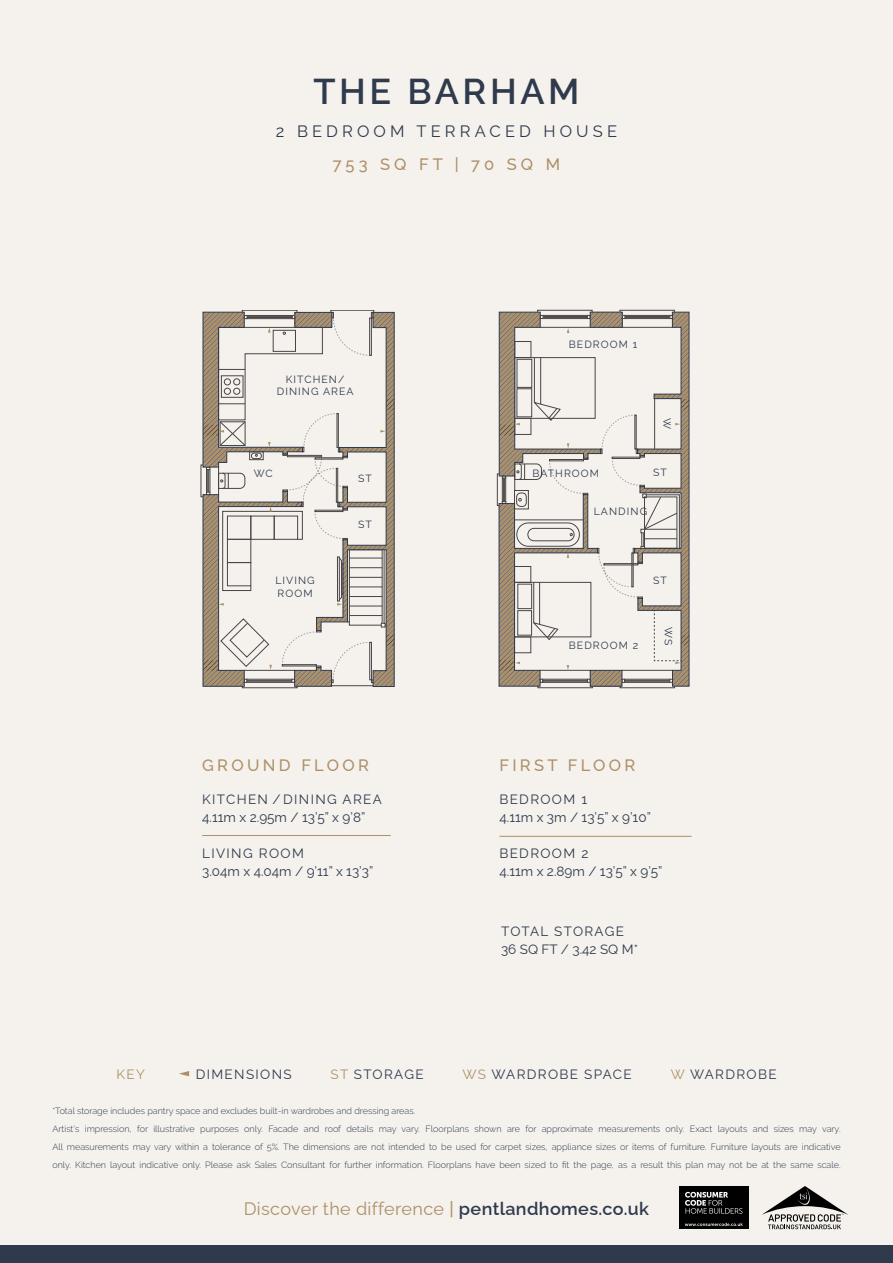
<style>
.page{position:relative;width:893px;height:1263px;background:#f5f2ee}
.page>*{position:absolute;margin:0;border:0;box-sizing:border-box;transform-origin:0 0}
.t1{font:600 36px "Raleway";letter-spacing:.1em;color:#2f3a4c}
.t2{font:18px "Raleway";letter-spacing:.02em;color:#ae9068}
.t3{font:16.5px "Raleway";letter-spacing:.25em;color:#2f3a4c}
.t4{font:500 16.5px "Raleway";letter-spacing:.2em;color:#ae9068}
.t5{font:500 16.5px "Raleway";letter-spacing:.25em;color:#ae9068}
.t6{font:13.5px/18px "Raleway";letter-spacing:.1em;color:#2f3a4c}
.t7{font:13.5px/18px "Raleway";letter-spacing:.075em;color:#2f3a4c}
.t8{font:13.5px "Raleway";color:#ae9068}
.t9{font:10.5px/12.6px "Raleway";letter-spacing:.1em;color:#2f3a4c}
.t10{font:300 9px/18px "Raleway";color:#2f3a4c;text-align:justify}
.s1{color:#ae9068}
.s2{font-weight:500}
.s3{font-weight:600;color:#2f3a4c}
</style>
<div class="page">
<div style="left:0;top:1246px;width:893px;height:17px;background:#2f3a4c"></div>
<svg style="left:179px;top:1071px;width:10px;height:5px"></svg>
<div style="left:497px;top:474px;width:2px;height:32px;border:1px solid #4a4544"></div>
<div style="left:620px;top:310px;width:55px;height:2px;border:1px solid #4a4544"></div>
<div style="left:537px;top:310px;width:55px;height:2px;border:1px solid #4a4544"></div>
<div style="left:538px;top:686px;width:54px;height:2px;border:1px solid #4a4544"></div>
<div style="left:620px;top:686px;width:55px;height:2px;border:1px solid #4a4544"></div>
<svg style="left:499px;top:312px;width:190px;height:375px"></svg>
<div style="left:331px;top:310px;width:43px;height:2px;border:1px solid #4a4544"></div>
<div style="left:242px;top:310px;width:55px;height:2px;border:1px solid #4a4544"></div>
<div style="left:242px;top:686px;width:55px;height:2px;border:1px solid #4a4544"></div>
<svg style="left:202px;top:312px;width:193px;height:375px"></svg>
<hr style="left:202px;top:835px;width:189px;height:1px;background:#ae9068">
<hr style="left:499px;top:836px;width:193px;height:1px;background:#ae9068">
<div style="left:679px;top:1219px;width:70px;height:10px;background:#000"></div>
<svg style="left:685px;top:1223px;width:58px;height:3px"></svg>
<div style="left:679px;top:1186px;width:70px;height:32px;background:#000"></div>
<svg style="left:685px;top:1192px;width:57px;height:22px"></svg>
<svg style="left:762px;top:1186px;width:86px;height:43px"></svg>
<h1 class="t1" style="left:313px;top:78px;width:268px">THE BARHAM</h1>
<h3 class="t3" style="left:276px;top:125px;width:343px">2 BEDROOM TERRACED HOUSE</h3>
<h3 class="t5" style="left:333px;top:157px;width:229px">753 SQ FT | 70 SQ M</h3>
<p class="t9" style="left:569px;top:338px;width:70px">BEDROOM 1</p>
<p class="t9" style="left:277px;top:373px;width:78px;text-align:center">KITCHEN/<br>DINING AREA</p>
<p class="t9" style="left:673px;top:418px;width:12px;rotate:90deg">W</p>
<p class="t9" style="left:254px;top:468px;width:20px">WC</p>
<p class="t9" style="left:358px;top:472px;width:15px">ST</p>
<p class="t9" style="left:358px;top:519px;width:15px">ST</p>
<p class="t9" style="left:653px;top:467px;width:15px">ST</p>
<p class="t9" style="left:532px;top:468px;width:68px">BATHROOM</p>
<p class="t9" style="left:594px;top:505px;width:55px">LANDING</p>
<p class="t9" style="left:275px;top:575px;width:41px">LIVING<br>ROOM</p>
<p class="t9" style="left:653px;top:575px;width:15px">ST</p>
<p class="t9" style="left:569px;top:640px;width:71px">BEDROOM 2</p>
<p class="t9" style="left:674px;top:627px;width:20px;rotate:90deg">WS</p>
<h3 class="t4" style="left:202px;top:758px;width:168px">GROUND FLOOR</h3>
<h3 class="t4" style="left:499px;top:758px;width:138px">FIRST FLOOR</h3>
<h3 class="t6" style="left:202px;top:791px;width:181px">KITCHEN / DINING AREA<br>4.11m x 2.95m / 13’5” x 9’8”</h3>
<h3 class="t6" style="left:202px;top:845px;width:173px">LIVING ROOM<br>3.04m x 4.04m / 9’11” x 13’3”</h3>
<h3 class="t6" style="left:499px;top:791px;width:153px">BEDROOM 1<br>4.11m x 3m / 13’5” x 9’10”</h3>
<h3 class="t6" style="left:499px;top:845px;width:165px">BEDROOM 2<br>4.11m x 2.89m / 13’5” x 9’5”</h3>
<h3 class="t7" style="left:501px;top:923px;width:138px">TOTAL STORAGE<br>36 SQ FT / 3.42 SQ M*</h3>
<h3 class="t8" style="left:116px;top:1069px;width:30px">KEY</h3>
<h3 class="t6" style="left:196px;top:1066px;width:97px">DIMENSIONS</h3>
<h3 class="t6" style="left:331px;top:1066px;width:94px"><span class="s1">ST</span> STORAGE</h3>
<h3 class="t6" style="left:463px;top:1066px;width:171px"><span class="s1">WS</span> WARDROBE SPACE</h3>
<h3 class="t6" style="left:671px;top:1066px;width:107px"><span class="s1">W</span> WARDROBE</h3>
<p class="t10" style="left:52px;top:1102px;width:364px">*Total storage includes pantry space and excludes built-in wardrobes and dressing areas.</p>
<p class="t10" style="left:52px;top:1121px;width:790px">Artist's impression, for illustrative purposes only. Facade and roof details may vary. Floorplans shown are for approximate measurements only. Exact layouts and sizes may vary.<br>All measurements may vary within a tolerance of 5%. The dimensions are not intended to be used for carpet sizes, appliance sizes or items of furniture. Furniture layouts are indicative only. Kitchen layout indicative only. Please ask Sales Consultant for further information. Floorplans have been sized to fit the page, as a result this plan may not be at the same scale.</p>
<h2 class="t2" style="left:244px;top:1202px;width:407px">Discover the difference <span class="s2">|</span> <span class="s3">pentlandhomes.co.uk</span></h2>
</div>
